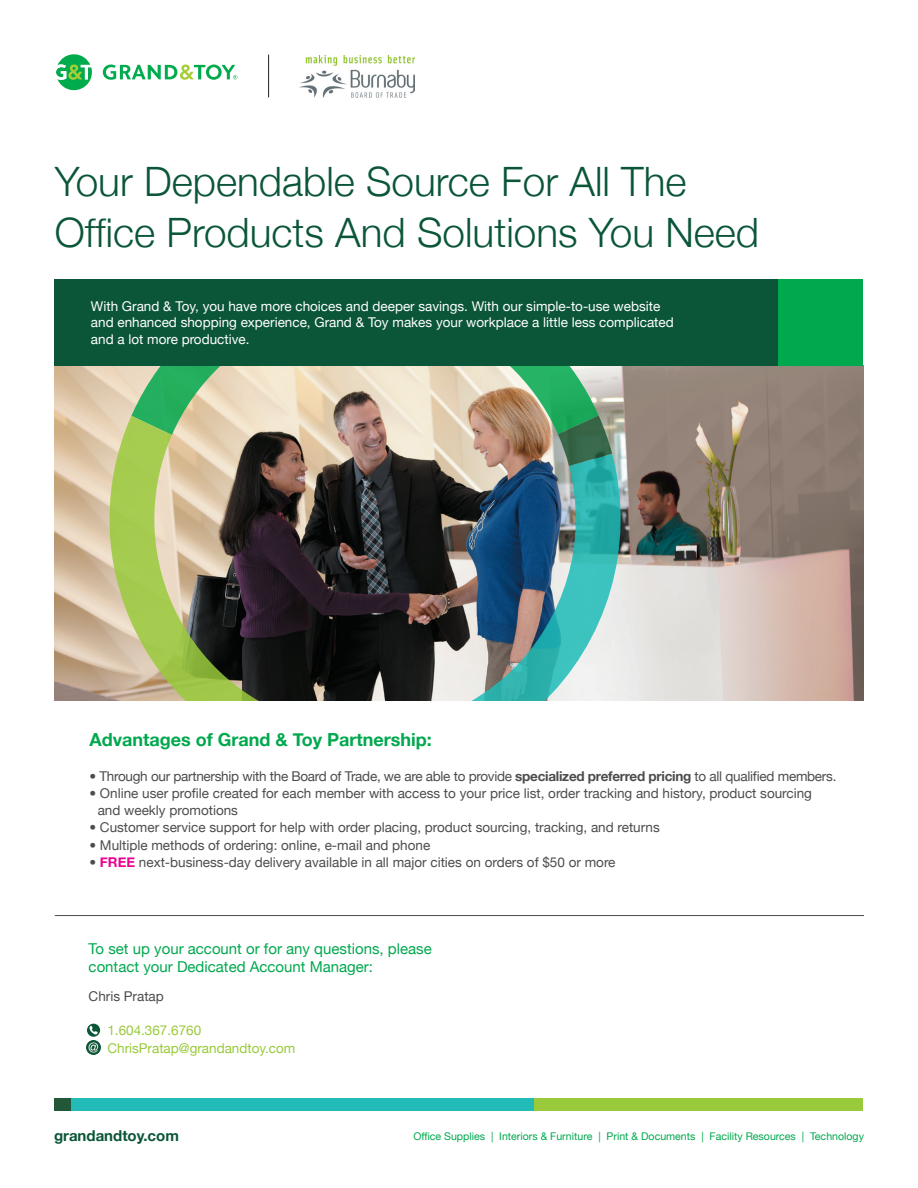
<style>
.page{position:relative;width:918px;height:1188px;background:#fff}
.page>*{position:absolute;margin:0;border:0;box-sizing:border-box;transform-origin:0 0}
.t1{font:300 40.5px/51px "Helvetica Neue";color:#0b5638}
.t2{font:700 18px "Helvetica Neue";color:#00a84e}
.t3{font:15px/18px "Helvetica Neue";color:#00a84e}
.t4{font:700 15px "Helvetica Neue";color:#0b5638}
.t5{font:13.5px/17.2px "Helvetica Neue";color:#4b4c4d}
.t6{font:13.5px "Helvetica Neue";color:#fff}
.t7{font:13.5px "Helvetica Neue";letter-spacing:-.02em;color:#4b4c4d}
.t8{font:13.5px "Helvetica Neue";color:#99ca3b}
.t9{font:10.65px "Helvetica Neue";color:#00a84e}
.s1{font-weight:700}
.s2{font-weight:700;color:#ed028c}
</style>
<div class="page">
<svg style="left:103px;top:65px;width:134px;height:15px"></svg>
<svg style="left:56px;top:54px;width:36px;height:36px"></svg>
<hr style="left:268px;top:55px;width:1px;height:42px;background:#231f20">
<img style="left:55px;top:366px;width:808px;height:334px">
<div style="left:55px;top:1098px;width:16px;height:13px;background:#225837"></div>
<div style="left:71px;top:1098px;width:531px;height:13px;background:#23bbb8"></div>
<div style="left:534px;top:1098px;width:328px;height:13px;background:#99ca3b"></div>
<svg style="left:103px;top:416px;width:223px;height:284px;background:#797956"></svg>
<img style="left:326px;top:454px;width:311px;height:246px">
<svg style="left:131px;top:366px;width:481px;height:100px;background:#b1b695"></svg>
<div style="left:55px;top:279px;width:808px;height:87px;background:#0b5638"></div>
<div style="left:778px;top:279px;width:85px;height:87px;background:#00a84e"></div>
<img style="left:299px;top:56px;width:115px;height:41px">
<hr style="left:55px;top:915px;width:809px;height:1px;background:#4b4c4d">
<svg style="left:87px;top:1024px;width:13px;height:13px"></svg>
<img style="left:87px;top:1041px;width:13px;height:14px">
<p class="t1" style="left:55px;top:154px;width:706px">Your Dependable Source For All The<br>Office Products And Solutions You Need</p>
<p class="t6" style="left:91px;top:295px;width:571px">With Grand &amp; Toy, you have more choices and deeper savings. With our simple-to-use website</p>
<p class="t6" style="left:91px;top:311px;width:584px">and enhanced shopping experience, Grand &amp; Toy makes your workplace a little less complicated</p>
<p class="t6" style="left:91px;top:327px;width:160px">and a lot more productive.</p>
<p class="t2" style="left:89px;top:723px;width:344px">Advantages of Grand &amp; Toy Partnership:</p>
<p class="t7" style="left:89px;top:764px;width:748px">• Through our partnership with the Board of Trade, we are able to provide <span class="s1">specialized preferred pricing</span> to all qualified members.</p>
<p class="t5" style="left:98px;top:783px;width:716px;text-indent:-8px">• Online user profile created for each member with access to your price list, order tracking and history, product sourcing and weekly promotions</p>
<p class="t5" style="left:89px;top:818px;width:572px">• Customer service support for help with order placing, product sourcing, tracking, and returns</p>
<p class="t5" style="left:89px;top:835px;width:342px">• Multiple methods of ordering: online, e-mail and phone</p>
<p class="t5" style="left:89px;top:852px;width:528px">• <span class="s2">FREE</span> next-business-day delivery available in all major cities on orders of $50 or more</p>
<p class="t3" style="left:89px;top:938px;width:345px">To set up your account or for any questions, please contact your Dedicated Account Manager:</p>
<p class="t5" style="left:89px;top:987px;width:77px">Chris Pratap</p>
<p class="t8" style="left:107px;top:1019px;width:95px">1.604.367.6760</p>
<p class="t8" style="left:107px;top:1036px;width:190px">ChrisPratap@grandandtoy.com</p>
<p class="t4" style="left:54px;top:1122px;width:126px">grandandtoy.com</p>
<p class="t9" style="left:413px;top:1127px;width:452px">Office Supplies | Interiors &amp; Furniture | Print &amp; Documents | Facility Resources | Technology</p>
</div>
